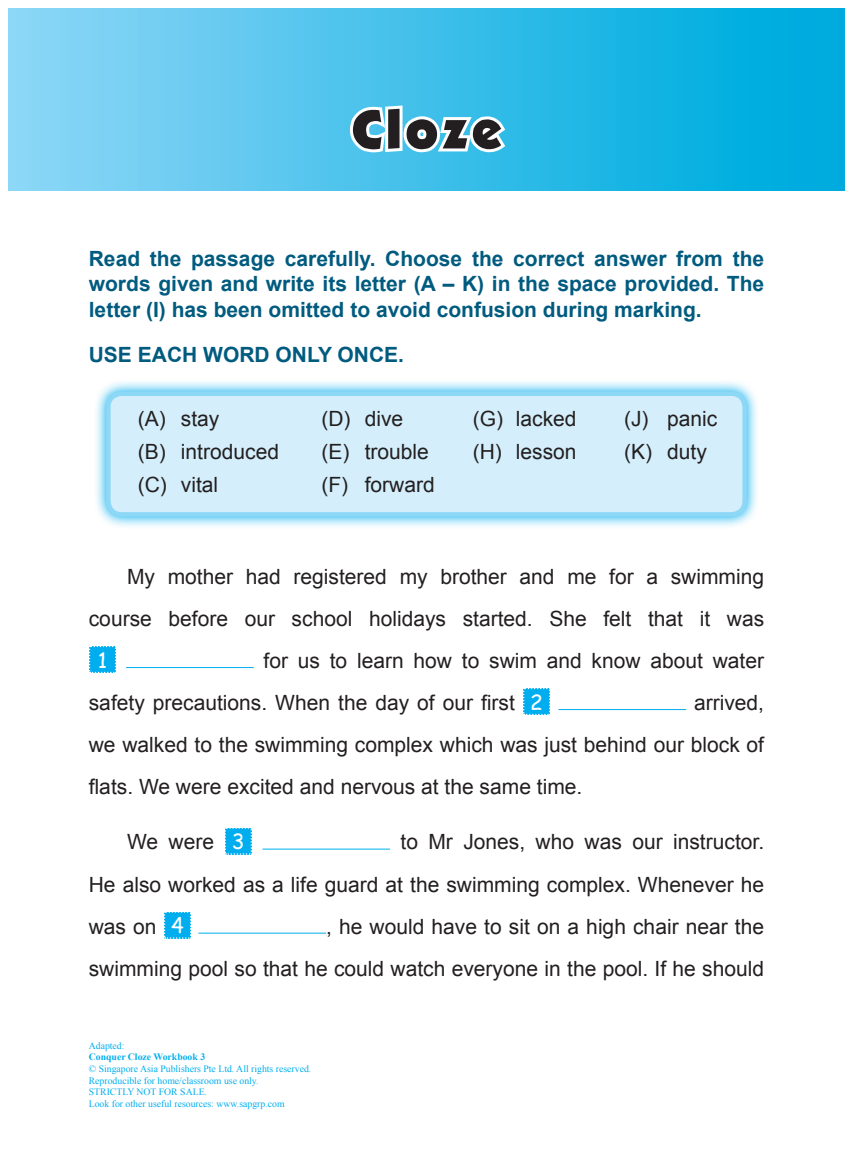
<style>
.page{position:relative;width:853px;height:1150px;background:#fff}
.page>*{position:absolute;margin:0;border:0;box-sizing:border-box;transform-origin:0 0}
.HEADING{font:54px "Boulder";letter-spacing:.06em;color:#231f20}
.Text{font:21px/42px "Arial";color:#231f20;text-align:right}
.INSTRUCTION{font:700 21px/25.2px "Arial";color:#005b7f;text-align:justify}
.t1{font:21px "Comic Sans MS";color:#fff}
.t2{font:9.75px/11.7px "Times New Roman";color:#00aeef}
.t3{font:700 9.75px "Times New Roman";color:#00aeef}
</style>
<div class="page">
<div style="left:9px;top:9px;width:835px;height:181px;background:linear-gradient(to right,#8ed6f7,#00a9dd)"></div>
<svg style="left:346px;top:49px;width:163px;height:108px"></svg>
<svg style="left:96px;top:381px;width:661px;height:146px;background:#c3ebfa"></svg>
<div style="left:108px;top:394px;width:636px;height:120px;background:#d4effb;border-radius:14px"></div>
<div style="left:106px;top:391px;width:641px;height:125px;border:4px solid #8dd7f7;border-radius:14px"></div>
<svg style="left:89px;top:646px;width:27px;height:27px"></svg>
<hr style="left:126px;top:667px;width:128px;height:1px;background:#00aeef">
<svg style="left:523px;top:688px;width:27px;height:27px"></svg>
<hr style="left:558px;top:709px;width:128px;height:1px;background:#00aeef">
<svg style="left:225px;top:828px;width:27px;height:26px"></svg>
<hr style="left:262px;top:848px;width:128px;height:1px;background:#00aeef">
<svg style="left:164px;top:912px;width:27px;height:26px"></svg>
<hr style="left:198px;top:932px;width:128px;height:1px;background:#00aeef">
<p class="HEADING" style="left:351px;top:98px;width:152px">Cloze</p>
<p class="INSTRUCTION" style="left:89px;top:247px;width:677px">Read the passage carefully. Choose the correct answer from the words given and write its letter (A – K) in the space provided. The letter (I) has been omitted to avoid confusion during marking.</p>
<p class="INSTRUCTION" style="left:89px;top:343px;width:317px">USE EACH WORD ONLY ONCE.</p>
<p class="Text" style="left:138px;top:397px;width:83px">(A) stay</p>
<p class="Text" style="left:321px;top:397px;width:83px">(D) dive</p>
<p class="Text" style="left:472px;top:397px;width:105px">(G) lacked</p>
<p class="Text" style="left:624px;top:397px;width:95px">(J) panic</p>
<p class="Text" style="left:138px;top:430px;width:143px">(B) introduced</p>
<p class="Text" style="left:321px;top:430px;width:109px">(E) trouble</p>
<p class="Text" style="left:472px;top:430px;width:105px">(H) lesson</p>
<p class="Text" style="left:624px;top:430px;width:84px">(K) duty</p>
<p class="Text" style="left:138px;top:463px;width:82px">(C) vital</p>
<p class="Text" style="left:321px;top:463px;width:115px">(F) forward</p>
<p class="Text" style="left:89px;top:555px;width:677px">My mother had registered my brother and me for a swimming course before our school holidays started. She felt that it was</p>
<p class="t1" style="left:98px;top:644px;width:11px">1</p>
<p class="Text" style="left:89px;top:639px;width:676px;text-align:left;text-indent:175px">for us to learn how to swim and know about water safety precautions. When the day of our first</p>
<p class="t1" style="left:530px;top:686px;width:14px">2</p>
<p class="Text" style="left:89px;top:681px;width:676px;text-align:justify;text-indent:605px">arrived, we walked to the swimming complex which was just behind our block of flats. We were excited and nervous at the same time.</p>
<p class="Text" style="left:127px;top:821px;width:89px">We were</p>
<p class="t1" style="left:232px;top:826px;width:14px">3</p>
<p class="Text" style="left:89px;top:821px;width:677px;text-align:justify;text-indent:312px">to Mr Jones, who was our instructor.<br>He also worked as a life guard at the swimming complex. Whenever he was on</p>
<p class="t1" style="left:171px;top:910px;width:14px">4</p>
<p class="Text" style="left:89px;top:905px;width:676px">, he would have to sit on a high chair near the<br>swimming pool so that he could watch everyone in the pool. If he should</p>
<p class="t2" style="left:89px;top:1039px;width:37px">Adapted:</p>
<p class="t3" style="left:89px;top:1050px;width:118px">Conquer Cloze Workbook 3</p>
<p class="t2" style="left:89px;top:1062px;width:224px">© Singapore Asia Publishers Pte Ltd. All rights reserved.<br>Reproducible for home/classroom use only.<br>STRICTLY NOT FOR SALE.<br>Look for other useful resources: www.sapgrp.com</p>
</div>
